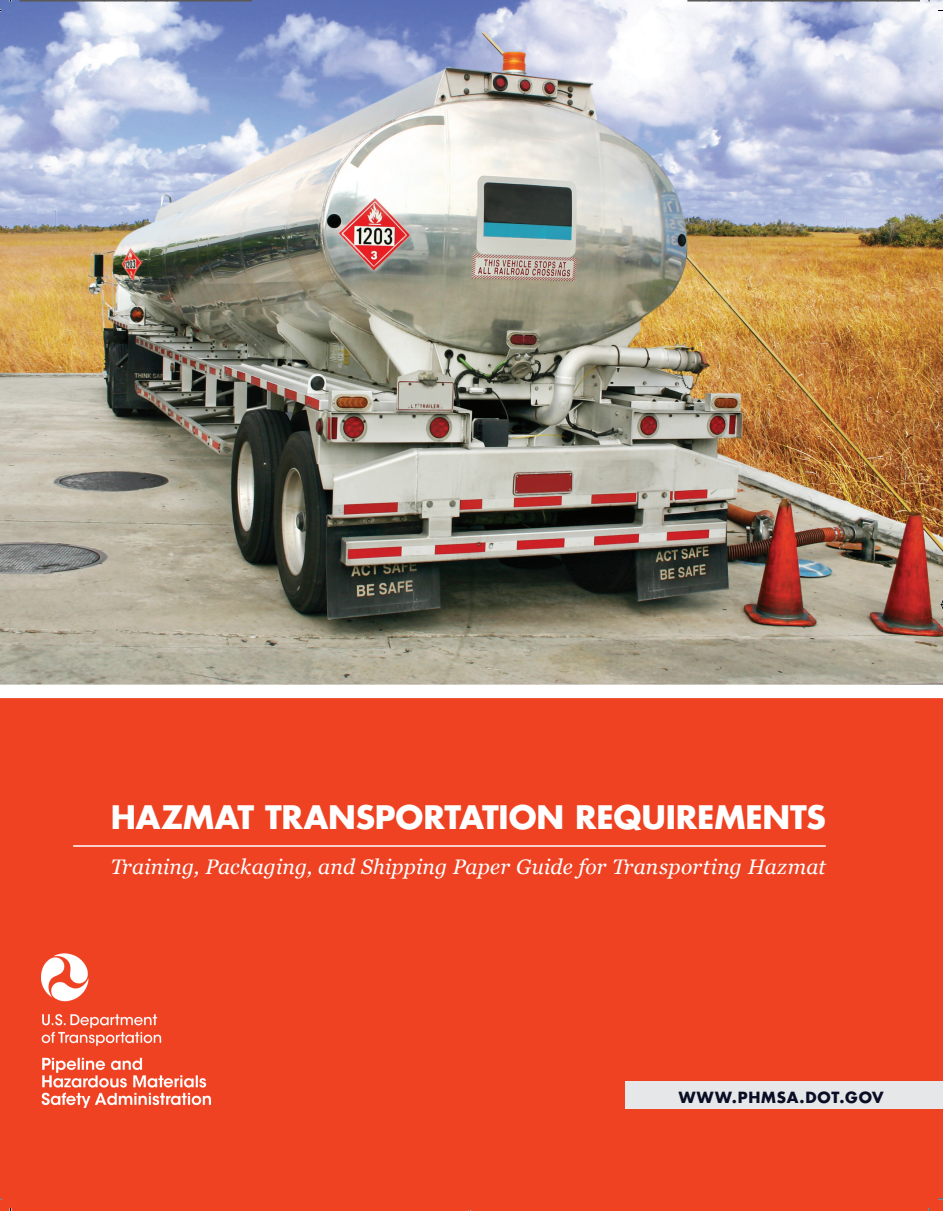
<style>
.page{position:relative;width:943px;height:1211px;background:#fff}
.page>*{position:absolute;margin:0;border:0;box-sizing:border-box;transform-origin:0 0}
.Cover_H1{font:700 31.5px "Futura Std";letter-spacing:-.005em;color:#fff}
.Cover_H1-2{font:italic 21px "Georgia";letter-spacing:.01em;color:#fff}
.Website{font:700 15px "Futura Std";letter-spacing:.055em;color:#0a0e24}
</style>
<div class="page">
<img style="left:0;top:0;width:942px;height:684px">
<div style="left:0;top:690px;width:942px;height:521px;background:#ef4222"></div>
<hr style="left:73px;top:845px;width:752px;height:1px;background:#fff">
<div style="left:625px;top:1082px;width:317px;height:27px;background:#e6e7e9"></div>
<div style="left:0;top:684px;width:942px;height:14px;background:#fff"></div>
<img style="left:42px;top:953px;width:169px;height:155px">
<svg style="left:940px;top:596px;width:3px;height:17px"></svg>
<svg style="left:20px;top:0;width:232px;height:2px"></svg>
<svg style="left:687px;top:0;width:233px;height:2px"></svg>
<p class="Cover_H1" style="left:111px;top:796px;width:716px">HAZMAT TRANSPORTATION REQUIREMENTS</p>
<p class="Cover_H1-2" style="left:111px;top:853px;width:716px">Training, Packaging, and Shipping Paper Guide for Transporting Hazmat</p>
<p class="Website" style="left:678px;top:1087px;width:206px">WWW.PHMSA.DOT.GOV</p>
</div>
